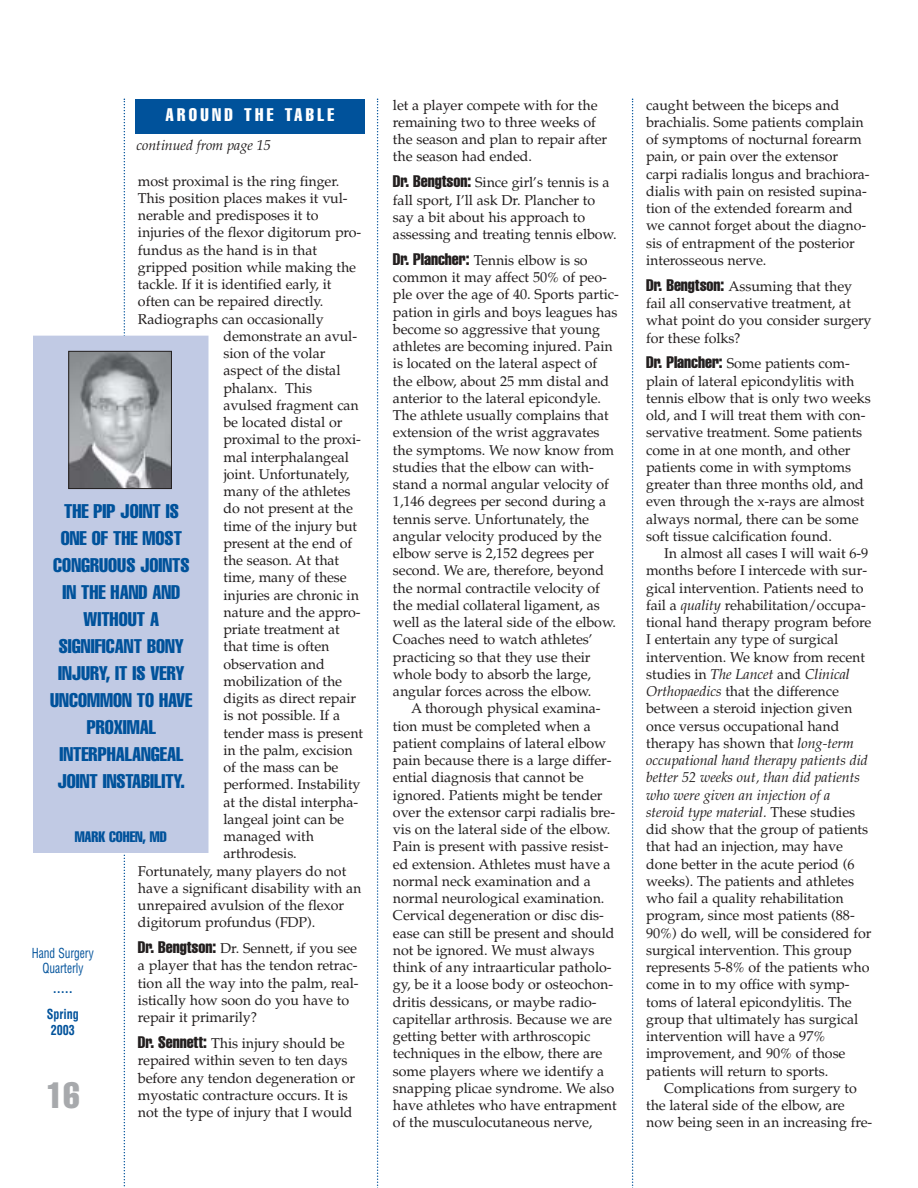
<style>
.page{position:relative;width:918px;height:1188px;background:#fff}
.page>*{position:absolute;margin:0;border:0;box-sizing:border-box;transform-origin:0 0}
.t1{font:extra-condensed 36px "Helvetica";color:#a7a9ac}
.t2{font:extra-condensed 19.5px/27px "Helvetica";color:#00529b;text-align:center}
.t3{font:extra-condensed 18px "Helvetica";letter-spacing:.185em;color:#fff}
.t4{font:extra-condensed 15px "Helvetica";letter-spacing:-.005em;color:#00529b}
.t5{font:14.25px/17.2px "Palatino";letter-spacing:-.005em;color:#231f1f}
.t6{font:italic 14.25px "Palatino";letter-spacing:-.005em;color:#231f1f}
.t7{font:condensed 13.5px/15px "Helvetica";letter-spacing:-.005em;color:#00529b;text-align:center;scale:.85 1}
.t8{font:700 condensed 13.5px/26px "Helvetica";letter-spacing:-.005em;color:#00529b;text-align:center;scale:.9 1}
.s1{font-family:"Helvetica";font-stretch:extra-condensed;font-size:16.5px}
.s2{font-style:italic}
</style>
<div class="page">
<svg style="left:124px;top:99px;width:1px;height:1088px"></svg>
<svg style="left:377px;top:99px;width:1px;height:1089px"></svg>
<svg style="left:632px;top:99px;width:1px;height:1089px"></svg>
<div style="left:135px;top:99px;width:229px;height:34px;background:#00529b"></div>
<div style="left:34px;top:336px;width:174px;height:516px;background:#c1cae4"></div>
<div style="left:33px;top:336px;width:176px;height:517px;border:1px solid #c1cae4"></div>
<img style="left:70px;top:353px;width:100px;height:134px">
<div style="left:68px;top:351px;width:104px;height:138px;border:1px solid #231f1f"></div>
<p class="t3" style="left:165px;top:108px;width:170px">AROUND THE TABLE</p>
<p class="t6" style="left:136px;top:140px;width:136px">continued from page 15</p>
<p class="t5" style="left:138px;top:174px;width:203px">most proximal is the ring finger.</p>
<p class="t5" style="left:138px;top:191px;width:211px">This position places makes it vul-</p>
<p class="t5" style="left:138px;top:208px;width:182px">nerable and predisposes it to</p>
<p class="t5" style="left:138px;top:225px;width:225px">injuries of the flexor digitorum pro-</p>
<p class="t5" style="left:138px;top:243px;width:181px">fundus as the hand is in that</p>
<p class="t5" style="left:138px;top:260px;width:220px">gripped position while making the</p>
<p class="t5" style="left:138px;top:277px;width:195px">tackle. If it is identified early, it</p>
<p class="t5" style="left:138px;top:294px;width:187px">often can be repaired directly.</p>
<p class="t5" style="left:138px;top:312px;width:187px">Radiographs can occasionally</p>
<p class="t5" style="left:223px;top:329px;width:135px">demonstrate an avul-</p>
<p class="t5" style="left:223px;top:346px;width:103px">sion of the volar</p>
<p class="t5" style="left:223px;top:363px;width:119px">aspect of the distal</p>
<p class="t5" style="left:223px;top:381px;width:90px">phalanx. This</p>
<p class="t5" style="left:223px;top:398px;width:137px">avulsed fragment can</p>
<p class="t5" style="left:223px;top:415px;width:120px">be located distal or</p>
<p class="t5" style="left:223px;top:432px;width:139px">proximal to the proxi-</p>
<p class="t5" style="left:223px;top:450px;width:127px">mal interphalangeal</p>
<p class="t5" style="left:223px;top:467px;width:127px">joint. Unfortunately,</p>
<p class="t5" style="left:223px;top:484px;width:129px">many of the athletes</p>
<p class="t5" style="left:223px;top:501px;width:131px">do not present at the</p>
<p class="t5" style="left:223px;top:519px;width:135px">time of the injury but</p>
<p class="t5" style="left:223px;top:536px;width:130px">present at the end of</p>
<p class="t5" style="left:223px;top:553px;width:117px">the season. At that</p>
<p class="t5" style="left:223px;top:570px;width:125px">time, many of these</p>
<p class="t5" style="left:223px;top:588px;width:137px">injuries are chronic in</p>
<p class="t5" style="left:223px;top:605px;width:139px">nature and the appro-</p>
<p class="t5" style="left:223px;top:622px;width:118px">priate treatment at</p>
<p class="t5" style="left:223px;top:639px;width:107px">that time is often</p>
<p class="t5" style="left:223px;top:657px;width:103px">observation and</p>
<p class="t5" style="left:223px;top:674px;width:120px">mobilization of the</p>
<p class="t5" style="left:223px;top:691px;width:134px">digits as direct repair</p>
<p class="t5" style="left:223px;top:708px;width:118px">is not possible. If a</p>
<p class="t5" style="left:223px;top:726px;width:141px">tender mass is present</p>
<p class="t5" style="left:223px;top:743px;width:131px">in the palm, excision</p>
<p class="t5" style="left:223px;top:760px;width:116px">of the mass can be</p>
<p class="t5" style="left:223px;top:777px;width:139px">performed. Instability</p>
<p class="t5" style="left:223px;top:795px;width:136px">at the distal interpha-</p>
<p class="t5" style="left:223px;top:812px;width:122px">langeal joint can be</p>
<p class="t5" style="left:223px;top:829px;width:92px">managed with</p>
<p class="t5" style="left:223px;top:846px;width:75px">arthrodesis.</p>
<p class="t5" style="left:138px;top:864px;width:210px">Fortunately, many players do not</p>
<p class="t5" style="left:138px;top:881px;width:225px">have a significant disability with an</p>
<p class="t5" style="left:138px;top:898px;width:208px">unrepaired avulsion of the flexor</p>
<p class="t5" style="left:138px;top:915px;width:179px">digitorum profundus (FDP).</p>
<p class="t5" style="left:138px;top:941px;width:222px"><span class="s1">Dr. Bengtson:</span> Dr. Sennett, if you see a player that has the tendon retrac&shy;tion all the way into the palm, real&shy;istically how soon do you have to repair it primarily?</p>
<p class="t5" style="left:138px;top:1036px;width:219px"><span class="s1">Dr. Sennett:</span> This injury should be repaired within seven to ten days before any tendon degeneration or myostatic contracture occurs. It is not the type of injury that I would</p>
<h2 class="t2" style="left:50px;top:499px;width:144px">THE PIP JOINT IS<br>ONE OF THE MOST<br>CONGRUOUS JOINTS<br>IN THE HAND AND<br>WITHOUT A<br>SIGNIFICANT BONY<br>INJURY, IT IS VERY<br>UNCOMMON TO HAVE<br>PROXIMAL<br>INTERPHALANGEAL<br>JOINT INSTABILITY.</h2>
<p class="t4" style="left:75px;top:832px;width:93px">MARK COHEN, MD</p>
<p class="t7" style="left:32px;top:946px;width:74px">Hand Surgery<br>Quarterly</p>
<p class="t8" style="left:47px;top:976px;width:37px">.....<br>Spring</p>
<p class="t8" style="left:51px;top:1018px;width:28px">2003</p>
<h1 class="t1" style="left:46px;top:1082px;width:35px">16</h1>
<p class="t5" style="left:393px;top:98px;width:216px">let a player compete with for the remaining two to three weeks of the season and plan to repair after the season had ended.</p>
<p class="t5" style="left:393px;top:175px;width:225px"><span class="s1">Dr. Bengtson:</span> Since girl’s tennis is a fall sport, I’ll ask Dr. Plancher to say a bit about his approach to assessing and treating tennis elbow.</p>
<p class="t5" style="left:393px;top:253px;width:227px"><span class="s1">Dr. Plancher:</span> Tennis elbow is so common it may affect 50% of peo&shy;ple over the age of 40. Sports partic&shy;pation in girls and boys leagues has become so aggressive that young athletes are becoming injured. Pain is located on the lateral aspect of the elbow, about 25 mm distal and anterior to the lateral epicondyle.<br>The athlete usually complains that extension of the wrist aggravates the symptoms. We now know from studies that the elbow can with&shy;stand a normal angular velocity of 1,146 degrees per second during a tennis serve. Unfortunately, the angular velocity produced by the elbow serve is 2,152 degrees per second. We are, therefore, beyond the normal contractile velocity of the medial collateral ligament, as well as the lateral side of the elbow.<br>Coaches need to watch athletes’ practicing so that they use their whole body to absorb the large, angular forces across the elbow.</p>
<p class="t5" style="left:393px;top:702px;width:225px;text-indent:18px">A thorough physical examina&shy;tion must be completed when a patient complains of lateral elbow pain because there is a large differ&shy;ential diagnosis that cannot be ignored. Patients might be tender over the extensor carpi radialis bre&shy;vis on the lateral side of the elbow.<br>Pain is present with passive resist&shy;ed extension. Athletes must have a normal neck examination and a normal neurological examination.<br>Cervical degeneration or disc dis&shy;ease can still be present and should not be ignored. We must always think of any intraarticular patholo&shy;gy, be it a loose body or osteochon&shy;dritis dessicans, or maybe radio&shy;capitellar arthrosis. Because we are getting better with arthroscopic techniques in the elbow, there are some players where we identify a snapping plicae syndrome. We also have athletes who have entrapment of the musculocutaneous nerve,</p>
<p class="t5" style="left:646px;top:98px;width:225px">caught between the biceps and brachialis. Some patients complain of symptoms of nocturnal forearm pain, or pain over the extensor carpi radialis longus and brachiora&shy;dialis with pain on resisted supina&shy;tion of the extended forearm and we cannot forget about the diagno&shy;sis of entrapment of the posterior interosseous nerve.</p>
<p class="t5" style="left:646px;top:279px;width:227px"><span class="s1">Dr. Bengtson:</span> Assuming that they fail all conservative treatment, at what point do you consider surgery for these folks?</p>
<p class="t5" style="left:646px;top:357px;width:226px"><span class="s1">Dr. Plancher:</span> Some patients com&shy;plain of lateral epicondylitis with tennis elbow that is only two weeks old, and I will treat them with con&shy;servative treatment. Some patients come in at one month, and other patients come in with symptoms greater than three months old, and even through the x-rays are almost always normal, there can be some soft tissue calcification found.</p>
<p class="t5" style="left:646px;top:546px;width:227px;text-indent:18px">In almost all cases I will wait 6-9 months before I intercede with sur&shy;gical intervention. Patients need to fail a <span class="s2">quality</span> rehabilitation/occupa&shy;tional hand therapy program before I entertain any type of surgical intervention. We know from recent studies in <span class="s2">The Lancet</span> and <span class="s2">Clinical Orthopaedics</span> that the difference between a steroid injection given once versus occupational hand therapy has shown that <span class="s2">long-term occupational hand therapy patients did better 52 weeks out, than did patients who were given an injection of a steroid type material.</span> These studies did show that the group of patients that had an injection, may have done better in the acute period (6 weeks). The patients and athletes who fail a quality rehabilitation program, since most patients (88- 90%) do well, will be considered for surgical intervention. This group represents 5-8% of the patients who come in to my office with symp&shy;toms of lateral epicondylitis. The group that ultimately has surgical intervention will have a 97% improvement, and 90% of those patients will return to sports.</p>
<p class="t5" style="left:646px;top:1081px;width:228px;text-indent:18px">Complications from surgery to the lateral side of the elbow, are now being seen in an increasing fre-</p>
</div>
